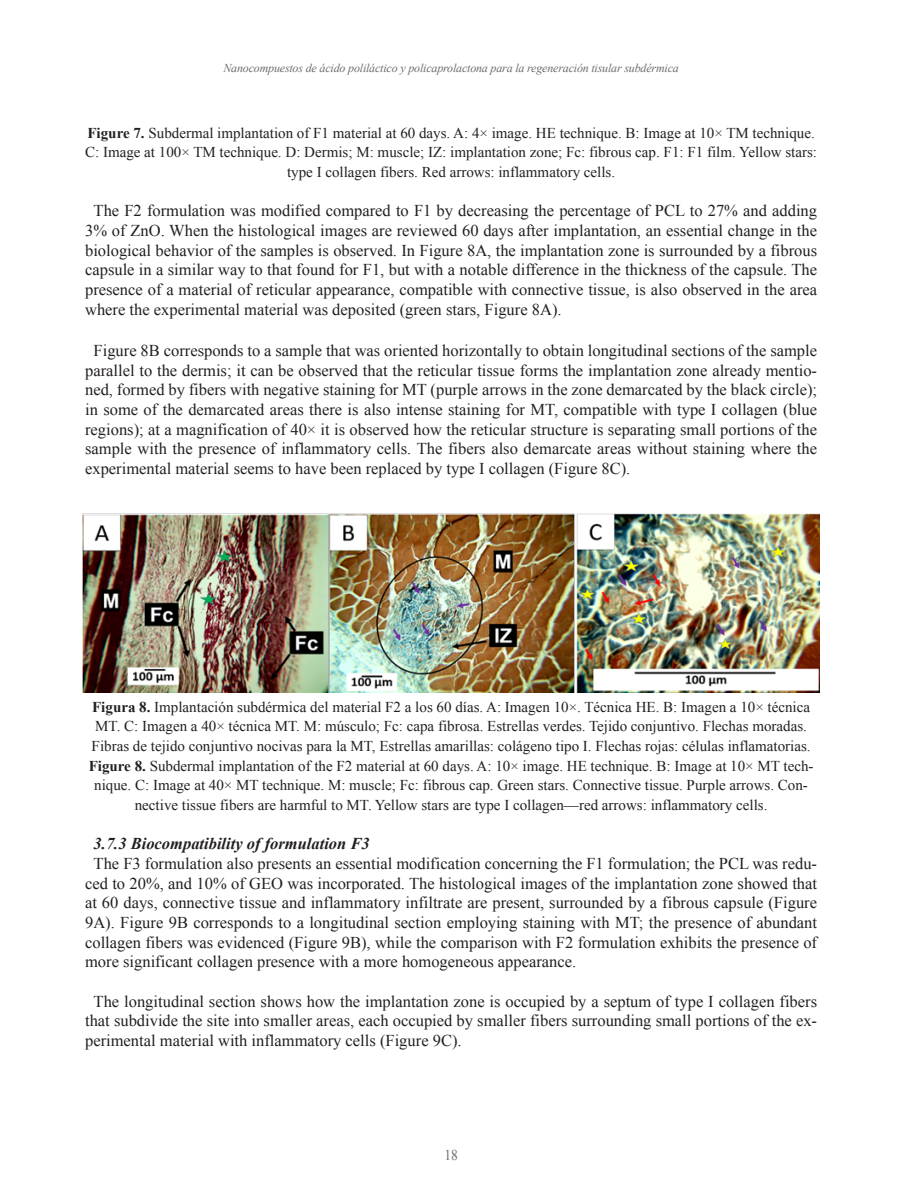
<style>
.page{position:relative;width:915px;height:1191px;background:#fff}
.page>*{position:absolute;margin:0;border:0;box-sizing:border-box;transform-origin:0 0}
.General{font:16.5px/19.6px "Times New Roman";color:#231f20;text-align:justify}
.General-2{font:italic 700 16.5px "Times New Roman";color:#231f20}
.General-3{font:15px/19.6px "Times New Roman";color:#231f20;text-align:center}
.t1{font:15px "Times New Roman";color:#6c6d70;scale:.9 1}
.t2{font:italic 12px "Times New Roman";letter-spacing:-.015em;color:#6c6d70}
.s1{font-weight:700}
</style>
<div class="page">
<img style="left:82px;top:514px;width:737px;height:178px">
<p class="t2" style="left:223px;top:60px;width:457px">Nanocompuestos de ácido poliláctico y policaprolactona para la regeneración tisular subdérmica</p>
<p class="General-3" style="left:85px;top:123px;width:733px"><span class="s1">Figure 7.</span> Subdermal implantation of F1 material at 60 days. A: 4× image. HE technique. B: Image at 10× TM technique.<br>C: Image at 100× TM technique. D: Dermis; M: muscle; IZ: implantation zone; Fc: fibrous cap. F1: F1 film. Yellow stars: type I collagen fibers. Red arrows: inflammatory cells.</p>
<p class="General" style="left:85px;top:201px;width:733px;text-indent:9px">The F2 formulation was modified compared to F1 by decreasing the percentage of PCL to 27% and adding 3% of ZnO. When the histological images are reviewed 60 days after implantation, an essential change in the biological behavior of the samples is observed. In Figure 8A, the implantation zone is surrounded by a fibrous capsule in a similar way to that found for F1, but with a notable difference in the thickness of the capsule. The presence of a material of reticular appearance, compatible with connective tissue, is also observed in the area where the experimental material was deposited (green stars, Figure 8A).</p>
<p class="General" style="left:85px;top:340px;width:733px;text-indent:9px">Figure 8B corresponds to a sample that was oriented horizontally to obtain longitudinal sections of the sample parallel to the dermis; it can be observed that the reticular tissue forms the implantation zone already mentio&shy;ned, formed by fibers with negative staining for MT (purple arrows in the zone demarcated by the black circle); in some of the demarcated areas there is also intense staining for MT, compatible with type I collagen (blue regions); at a magnification of 40× it is observed how the reticular structure is separating small portions of the sample with the presence of inflammatory cells. The fibers also demarcate areas without staining where the experimental material seems to have been replaced by type I collagen (Figure 8C).</p>
<p class="General-3" style="left:92px;top:696px;width:720px;text-align:left"><span class="s1">Figura 8.</span> Implantación subdérmica del material F2 a los 60 días. A: Imagen 10×. Técnica HE. B: Imagen a 10× técnica<br>MT. C: Imagen a 40× técnica MT. M: músculo; Fc: capa fibrosa. Estrellas verdes. Tejido conjuntivo. Flechas moradas.<br>Fibras de tejido conjuntivo nocivas para la MT, Estrellas amarillas: colágeno tipo I. Flechas rojas: células inflamatorias.</p>
<p class="General-3" style="left:89px;top:755px;width:726px"><span class="s1">Figure 8.</span> Subdermal implantation of the F2 material at 60 days. A: 10× image. HE technique. B: Image at 10× MT tech&shy;nique. C: Image at 40× MT technique. M: muscle; Fc: fibrous cap. Green stars. Connective tissue. Purple arrows. Con&shy;nective tissue fibers are harmful to MT. Yellow stars are type I collagen—red arrows: inflammatory cells.</p>
<p class="General-2" style="left:94px;top:832px;width:277px">3.7.3 Biocompatibility of formulation F3</p>
<p class="General" style="left:85px;top:853px;width:733px;text-indent:9px">The F3 formulation also presents an essential modification concerning the F1 formulation; the PCL was redu&shy;ced to 20%, and 10% of GEO was incorporated. The histological images of the implantation zone showed that at 60 days, connective tissue and inflammatory infiltrate are present, surrounded by a fibrous capsule (Figure 9A). Figure 9B corresponds to a longitudinal section employing staining with MT; the presence of abundant collagen fibers was evidenced (Figure 9B), while the comparison with F2 formulation exhibits the presence of more significant collagen presence with a more homogeneous appearance.</p>
<p class="General" style="left:85px;top:991px;width:733px;text-indent:9px">The longitudinal section shows how the implantation zone is occupied by a septum of type I collagen fibers that subdivide the site into smaller areas, each occupied by smaller fibers surrounding small portions of the ex&shy;perimental material with inflammatory cells (Figure 9C).</p>
<p class="t1" style="left:444px;top:1145px;width:16px">18</p>
</div>
